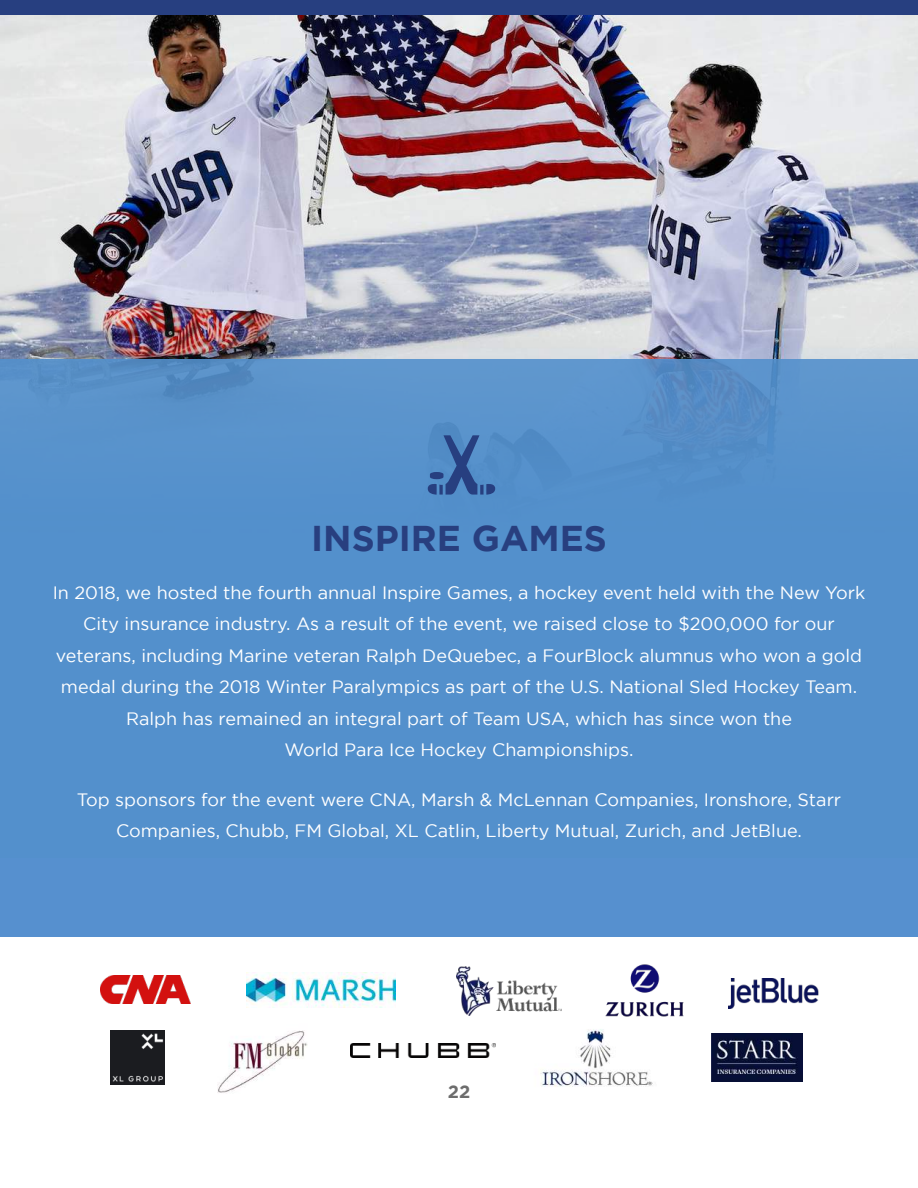
<style>
.page{position:relative;width:918px;height:1188px;background:#fff}
.page>*{position:absolute;margin:0;border:0;box-sizing:border-box;transform-origin:0 0}
.t1{font:700 35.85px "Gotham";color:#283f7f}
.t2{font:17.85px/31.5px "Gotham";color:#fff;text-align:center}
.t3{font:700 17.85px "Gotham";color:#6d6d6d}
</style>
<div class="page">
<img style="left:540px;top:1029px;width:113px;height:58px">
<div style="left:0;top:0;width:918px;height:26px;background:#273f80"></div>
<img style="left:0;top:15px;width:918px;height:921px">
<img style="left:218px;top:1030px;width:90px;height:63px">
<div style="left:0;top:359px;width:918px;height:499px;background:#5390cc"></div>
<svg style="left:427px;top:435px;width:70px;height:60px"></svg>
<img style="left:101px;top:976px;width:90px;height:28px">
<img style="left:729px;top:978px;width:90px;height:30px">
<img style="left:457px;top:967px;width:105px;height:49px">
<img style="left:605px;top:964px;width:79px;height:53px">
<img style="left:246px;top:973px;width:149px;height:34px">
<img style="left:110px;top:1031px;width:55px;height:54px">
<img style="left:712px;top:1034px;width:90px;height:48px">
<img style="left:350px;top:1043px;width:146px;height:15px">
<h1 class="t1" style="left:311px;top:517px;width:297px">INSPIRE GAMES</h1>
<p class="t2" style="left:53px;top:577px;width:814px">In 2018, we hosted the fourth annual Inspire Games, a hockey event held with the New York City insurance industry. As a result of the event, we raised close to $200,000 for our veterans, including Marine veteran Ralph DeQuebec, a FourBlock alumnus who won a gold medal during the 2018 Winter Paralympics as part of the U.S. National Sled Hockey Team.<br>Ralph has remained an integral part of Team USA, which has since won the<br>World Para Ice Hockey Championships.</p>
<p class="t2" style="left:77px;top:783px;width:766px">Top sponsors for the event were CNA, Marsh &amp; McLennan Companies, Ironshore, Starr<br>Companies, Chubb, FM Global, XL Catlin, Liberty Mutual, Zurich, and JetBlue.</p>
<p class="t3" style="left:448px;top:1082px;width:24px">22</p>
</div>
